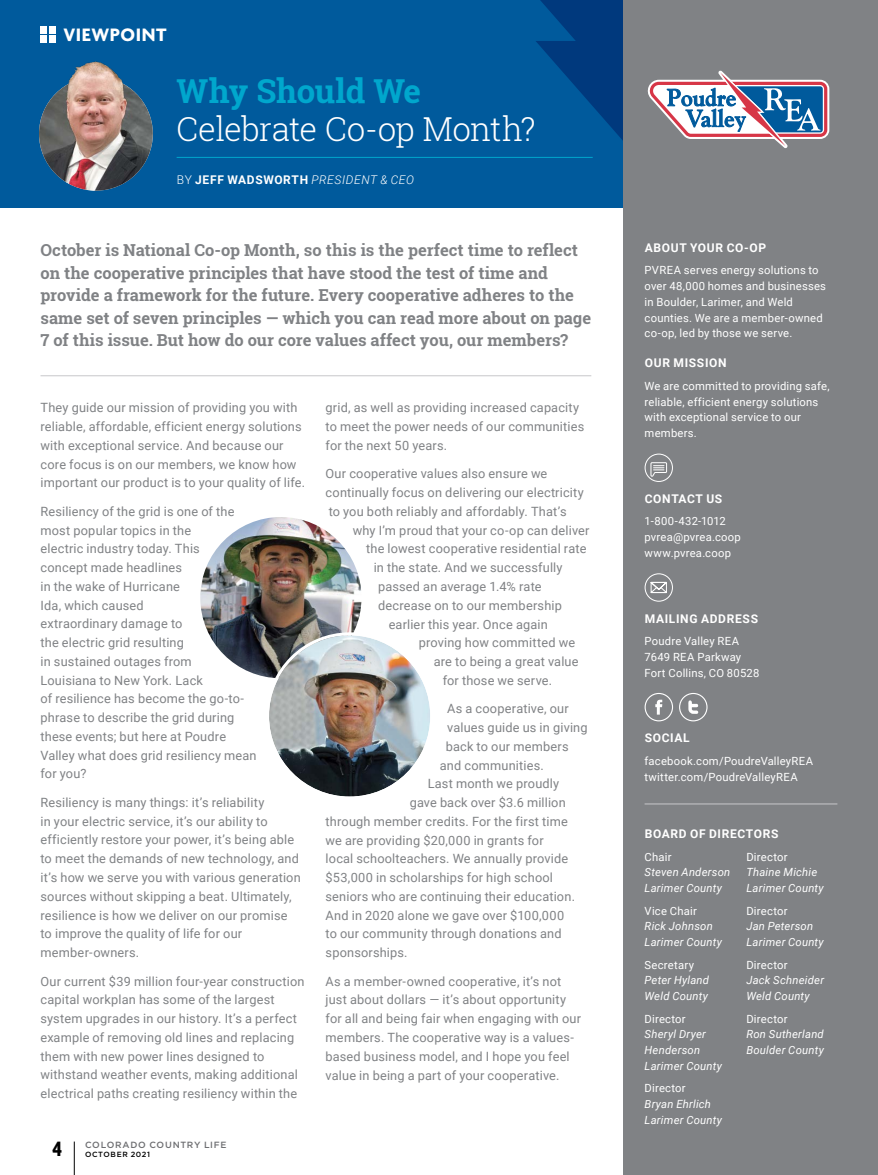
<style>
.page{position:relative;width:878px;height:1175px;background:#fff}
.page>*{position:absolute;margin:0;border:0;box-sizing:border-box;transform-origin:0 0}
.t1{font:300 33px "Roboto Slab";letter-spacing:-.02em;color:#fff}
.t2{font:700 33px "Roboto Slab";letter-spacing:-.015em;color:#00a7cd}
.t3{font:700 condensed 22.5px "Agenda";color:#000}
.t4{font:700 19.5px "Agenda";letter-spacing:.03em;color:#fff}
.t5{font:700 16.5px/22.5px "Roboto Slab";letter-spacing:-.005em;color:#808285}
.t6{font:12.75px/18.8px "Roboto";letter-spacing:.015em;color:#808285}
.t7{font:700 12px "Roboto";letter-spacing:.055em;color:#fff}
.t8{font:11.25px/15.8px "Roboto";letter-spacing:.02em;color:#fff}
.t9{font:italic 11.25px/15.8px "Roboto";letter-spacing:.02em;color:#fff}
.t10{font:500 9px "Gotham HTF";letter-spacing:.075em;color:#6d6e71}
.t11{font:500 7.5px "Gotham HTF";letter-spacing:.08em;color:#000}
.s1{font-weight:300}
.s2{font-weight:300;font-style:italic}
</style>
<div class="page">
<div style="left:0;top:0;width:623px;height:207px;background:#005a9c"></div>
<svg style="left:516px;top:0;width:107px;height:208px"></svg>
<div style="left:623px;top:0;width:255px;height:1174px;background:#808285"></div>
<svg style="left:647px;top:70px;width:183px;height:79px"></svg>
<hr style="left:644px;top:803px;width:193px;height:1px;background:#c7c8ca">
<svg style="left:644px;top:453px;width:29px;height:29px"></svg>
<div style="left:644px;top:573px;width:29px;height:28px;border:1px solid #fff;border-radius:50%"></div>
<svg style="left:650px;top:581px;width:17px;height:12px"></svg>
<div style="left:644px;top:693px;width:29px;height:28px;border:1px solid #fff;border-radius:50%"></div>
<svg style="left:655px;top:699px;width:7px;height:15px"></svg>
<div style="left:679px;top:693px;width:28px;height:28px;border:1px solid #fff;border-radius:50%"></div>
<svg style="left:688px;top:700px;width:10px;height:14px"></svg>
<hr style="left:177px;top:157px;width:415px;height:1px;background:#00a7cd">
<img style="left:39px;top:77px;width:114px;height:114px;border-radius:57px">
<img style="left:45px;top:61px;width:102px;height:98px">
<hr style="left:40px;top:375px;width:551px;height:1px;background:#c7c8ca">
<img style="left:200px;top:517px;width:161px;height:161px;border-radius:81px">
<img style="left:269px;top:635px;width:161px;height:161px;border-radius:81px">
<hr style="left:74px;top:1141px;width:1px;height:33px;background:#000">
<div style="left:50px;top:36px;width:6px;height:7px;background:#fff"></div>
<div style="left:50px;top:26px;width:6px;height:7px;background:#fff"></div>
<div style="left:40px;top:36px;width:7px;height:7px;background:#fff"></div>
<div style="left:40px;top:26px;width:7px;height:7px;background:#fff"></div>
<h3 class="t4" style="left:63px;top:24px;width:105px">VIEWPOINT</h3>
<h1 class="t2" style="left:177px;top:69px;width:246px">Why Should We</h1>
<h1 class="t1" style="left:177px;top:106px;width:361px">Celebrate Co-op Month?</h1>
<p class="t7" style="left:177px;top:172px;width:239px"><span class="s1">BY</span> JEFF WADSWORTH <span class="s2">PRESIDENT &amp; CEO</span></p>
<p class="t5" style="left:40px;top:239px;width:552px">October is National Co-op Month, so this is the perfect time to reflect on the cooperative principles that have stood the test of time and provide a framework for the future. Every cooperative adheres to the same set of seven principles — which you can read more about on page 7 of this issue. But how do our core values affect you, our members?</p>
<p class="t6" style="left:40px;top:398px;width:266px">They guide our mission of providing you with reliable, affordable, efficient energy solutions with exceptional service. And because our core focus is on our members, we know how important our product is to your quality of life.</p>
<p class="t6" style="left:40px;top:501px;width:218px">Resiliency of the grid is one of the most popular topics in the<br>electric industry today. This<br>concept made headlines<br>in the wake of Hurricane<br>Ida, which caused<br>extraordinary damage to<br>the electric grid resulting<br>in sustained outages from<br>Louisiana to New York. Lack<br>of resilience has become the go-to&shy;phrase to describe the grid during these events; but here at Poudre<br>Valley what does grid resiliency mean for you?</p>
<p class="t6" style="left:40px;top:792px;width:262px">Resiliency is many things: it’s reliability<br>in your electric service, it’s our ability to efficiently restore your power, it’s being able to meet the demands of new technology, and it’s how we serve you with various generation sources without skipping a beat. Ultimately, resilience is how we deliver on our promise to improve the quality of life for our member-owners.</p>
<p class="t6" style="left:40px;top:971px;width:265px">Our current $39 million four-year construction capital workplan has some of the largest system upgrades in our history. It’s a perfect example of removing old lines and replacing them with new power lines designed to withstand weather events, making additional electrical paths creating resiliency within the</p>
<h2 class="t3" style="left:52px;top:1136px;width:11px">4</h2>
<p class="t10" style="left:85px;top:1139px;width:143px">COLORADO COUNTRY LIFE</p>
<p class="t11" style="left:85px;top:1150px;width:66px">OCTOBER 2021</p>
<p class="t6" style="left:325px;top:398px;width:260px">grid, as well as providing increased capacity to meet the power needs of our communities for the next 50 years.</p>
<p class="t6" style="left:325px;top:464px;width:260px">Our cooperative values also ensure we continually focus on delivering our electricity to you both reliably and affordably. That’s</p>
<p class="t6" style="left:352px;top:520px;width:238px">why I’m proud that your co-op can deliver</p>
<p class="t6" style="left:366px;top:539px;width:222px">the lowest cooperative residential rate</p>
<p class="t6" style="left:373px;top:558px;width:190px">in the state. And we successfully</p>
<p class="t6" style="left:378px;top:576px;width:165px">passed an average 1.4% rate</p>
<p class="t6" style="left:378px;top:595px;width:185px">decrease on to our membership</p>
<p class="t6" style="left:388px;top:614px;width:160px">earlier this year. Once again</p>
<p class="t6" style="left:418px;top:633px;width:158px">proving how committed we</p>
<p class="t6" style="left:433px;top:651px;width:146px">are to being a great value</p>
<p class="t6" style="left:442px;top:670px;width:111px">for those we serve.</p>
<p class="t6" style="left:447px;top:699px;width:123px">As a cooperative, our</p>
<p class="t6" style="left:447px;top:717px;width:142px">values guide us in giving</p>
<p class="t6" style="left:445px;top:736px;width:124px">back to our members</p>
<p class="t6" style="left:439px;top:755px;width:105px">and communities.</p>
<p class="t6" style="left:427px;top:774px;width:133px">Last month we proudly</p>
<p class="t6" style="left:409px;top:792px;width:157px">gave back over $3.6 million</p>
<p class="t6" style="left:325px;top:811px;width:244px">through member credits. For the first time</p>
<p class="t6" style="left:325px;top:830px;width:219px">we are providing $20,000 in grants for</p>
<p class="t6" style="left:325px;top:849px;width:244px">local schoolteachers. We annually provide</p>
<p class="t6" style="left:325px;top:867px;width:229px">$53,000 in scholarships for high school</p>
<p class="t6" style="left:325px;top:886px;width:251px">seniors who are continuing their education.</p>
<p class="t6" style="left:325px;top:905px;width:240px">And in 2020 alone we gave over $100,000</p>
<p class="t6" style="left:325px;top:924px;width:237px">to our community through donations and</p>
<p class="t6" style="left:325px;top:942px;width:83px">sponsorships.</p>
<p class="t6" style="left:325px;top:971px;width:257px">As a member-owned cooperative, it’s not just about dollars — it’s about opportunity for all and being fair when engaging with our members. The cooperative way is a values&shy;based business model, and I hope you feel value in being a part of your cooperative.</p>
<p class="t7" style="left:644px;top:239px;width:123px">ABOUT YOUR CO-OP</p>
<p class="t8" style="left:644px;top:262px;width:183px">PVREA serves energy solutions to over 48,000 homes and businesses in Boulder, Larimer, and Weld counties. We are a member-owned co-op, led by those we serve.</p>
<p class="t7" style="left:644px;top:354px;width:83px">OUR MISSION</p>
<p class="t8" style="left:644px;top:377px;width:186px">We are committed to providing safe, reliable, efficient energy solutions with exceptional service to our members.</p>
<p class="t7" style="left:644px;top:490px;width:79px">CONTACT US</p>
<p class="t8" style="left:644px;top:513px;width:98px">1-800-432-1012 pvrea@pvrea.coop www.pvrea.coop</p>
<p class="t7" style="left:644px;top:610px;width:115px">MAILING ADDRESS</p>
<p class="t8" style="left:644px;top:632px;width:116px">Poudre Valley REA<br>7649 REA Parkway<br>Fort Collins, CO 80528</p>
<p class="t7" style="left:644px;top:729px;width:46px">SOCIAL</p>
<p class="t8" style="left:644px;top:752px;width:170px">facebook.com/PoudreValleyREA twitter.com/PoudreValleyREA</p>
<p class="t7" style="left:644px;top:825px;width:135px">BOARD OF DIRECTORS</p>
<p class="t8" style="left:644px;top:848px;width:28px">Chair</p>
<p class="t9" style="left:644px;top:864px;width:87px">Steven Anderson<br>Larimer County</p>
<p class="t8" style="left:644px;top:902px;width:54px">Vice Chair</p>
<p class="t9" style="left:644px;top:918px;width:79px">Rick Johnson<br>Larimer County</p>
<p class="t8" style="left:644px;top:956px;width:51px">Secretary</p>
<p class="t9" style="left:644px;top:972px;width:66px">Peter Hyland<br>Weld County</p>
<p class="t8" style="left:644px;top:1010px;width:43px">Director</p>
<p class="t9" style="left:644px;top:1026px;width:79px">Sheryl Dryer<br>Henderson<br>Larimer County</p>
<p class="t8" style="left:644px;top:1080px;width:43px">Director</p>
<p class="t9" style="left:644px;top:1095px;width:79px">Bryan Ehrlich<br>Larimer County</p>
<p class="t8" style="left:746px;top:848px;width:43px">Director</p>
<p class="t9" style="left:746px;top:864px;width:79px">Thaine Michie<br>Larimer County</p>
<p class="t8" style="left:746px;top:902px;width:43px">Director</p>
<p class="t9" style="left:746px;top:918px;width:79px">Jan Peterson<br>Larimer County</p>
<p class="t8" style="left:746px;top:956px;width:43px">Director</p>
<p class="t9" style="left:746px;top:972px;width:79px">Jack Schneider<br>Weld County</p>
<p class="t8" style="left:746px;top:1010px;width:43px">Director</p>
<p class="t9" style="left:746px;top:1026px;width:79px">Ron Sutherland<br>Boulder County</p>
</div>
